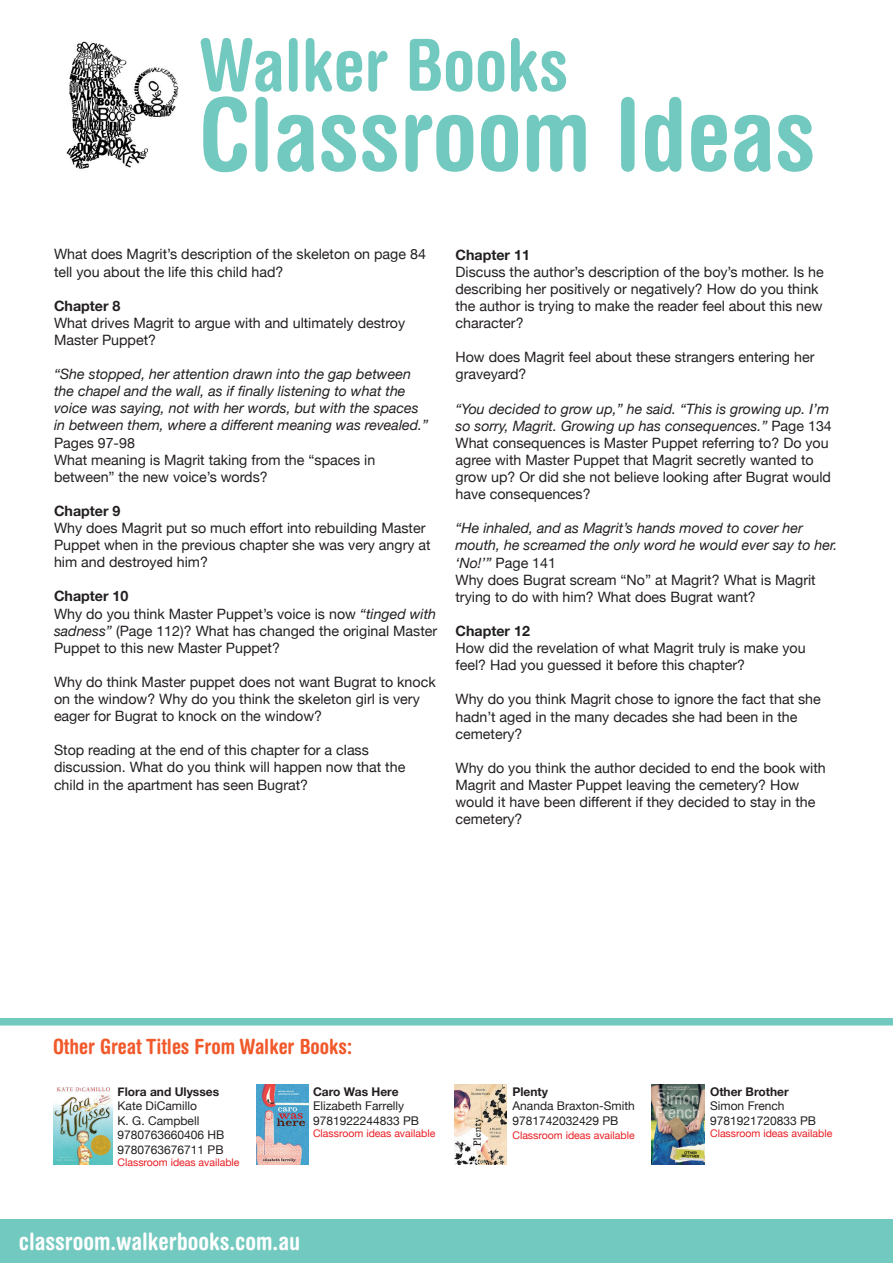
<style>
.page{position:relative;width:893px;height:1263px;background:#fff}
.page>*{position:absolute;margin:0;border:0;box-sizing:border-box;transform-origin:0 0}
.t1{font:700 condensed 100.5px "Helvetica Rounded";color:#72c9bf}
.t2{font:700 condensed 72px "Helvetica Rounded";color:#72c9bf}
.t3{font:700 condensed 24px "Helvetica Rounded";color:#fffefe}
.t4{font:700 condensed 21px "Helvetica Rounded";color:#f1592b}
.t5{font:14.25px/17.1px "Helvetica Neue";color:#231f20}
.t6{font:italic 14.25px/17.1px "Helvetica Neue";color:#231f20}
.t7{font:700 14.25px "Helvetica Neue";color:#231f20}
.t8{font:12px/14.4px "Helvetica Neue";color:#231f20}
.t9{font:700 12px "Helvetica Neue";color:#231f20}
.t10{font:10.5px "Helvetica Neue";color:#ea1d23}
.s1{font-weight:700}
.s2{font-style:italic}
.s3{font-style:normal}
</style>
<div class="page">
<div style="left:0;top:1219px;width:893px;height:44px;background:#72c9bf"></div>
<img style="left:66px;top:41px;width:113px;height:128px">
<img style="left:455px;top:1084px;width:52px;height:81px">
<div style="left:0;top:1018px;width:893px;height:7px;background:#72c9bf"></div>
<img style="left:652px;top:1084px;width:52px;height:81px">
<img style="left:256px;top:1084px;width:52px;height:81px">
<img style="left:53px;top:1087px;width:60px;height:77px">
<h2 class="t2" style="left:199px;top:21px;width:371px">Walker Books</h2>
<h1 class="t1" style="left:199px;top:74px;width:618px">Classroom Ideas</h1>
<p class="t5" style="left:54px;top:247px;width:373px">What does Magrit’s description of the skeleton on page 84 tell you about the life this child had?</p>
<p class="t7" style="left:54px;top:294px;width:68px">Chapter 8</p>
<p class="t5" style="left:54px;top:315px;width:353px">What drives Magrit to argue with and ultimately destroy<br>Master Puppet?</p>
<p class="t6" style="left:54px;top:366px;width:376px">“She stopped, her attention drawn into the gap between the chapel and the wall, as if finally listening to what the voice was saying, not with her words, but with the spaces in between them, where a different meaning was revealed.”</p>
<p class="t5" style="left:54px;top:435px;width:323px">Pages 97-98<br>What meaning is Magrit taking from the “spaces in between” the new voice’s words?</p>
<p class="t7" style="left:54px;top:500px;width:68px">Chapter 9</p>
<p class="t5" style="left:54px;top:520px;width:378px">Why does Magrit put so much effort into rebuilding Master<br>Puppet when in the previous chapter she was very angry at him and destroyed him?</p>
<p class="t5" style="left:54px;top:589px;width:385px"><span class="s1">Chapter 10<br></span>Why do you think Master Puppet’s voice is now <span class="s2">“tinged with sadness”</span> (Page 112)? What has changed the original Master Puppet to this new Master Puppet?</p>
<p class="t5" style="left:54px;top:674px;width:383px">Why do think Master puppet does not want Bugrat to knock on the window? Why do you think the skeleton girl is very eager for Bugrat to knock on the window?</p>
<p class="t5" style="left:54px;top:742px;width:353px">Stop reading at the end of this chapter for a class discussion. What do you think will happen now that the child in the apartment has seen Bugrat?</p>
<p class="t7" style="left:455px;top:243px;width:76px">Chapter 11</p>
<p class="t5" style="left:455px;top:264px;width:370px">Discuss the author’s description of the boy’s mother. Is he describing her positively or negatively? How do you think the author is trying to make the reader feel about this new character?</p>
<p class="t5" style="left:455px;top:350px;width:360px">How does Magrit feel about these strangers entering her graveyard?</p>
<p class="t5" style="left:455px;top:401px;width:378px"><span class="s2">“You decided to grow up,” he said. “This is growing up. I’m so sorry, Magrit. Growing up has consequences.”</span> Page 134<br>What consequences is Master Puppet referring to? Do you agree with Master Puppet that Magrit secretly wanted to grow up? Or did she not believe looking after Bugrat would have consequences?</p>
<p class="t6" style="left:455px;top:521px;width:383px">“He inhaled, and as Magrit’s hands moved to cover her mouth, he screamed the only word he would ever say to her. ‘No!’” <span class="s3">Page 141<br>Why does Bugrat scream “No” at Magrit? What is Magrit trying to do with him? What does Bugrat want?</span></p>
<p class="t7" style="left:455px;top:620px;width:76px">Chapter 12</p>
<p class="t5" style="left:455px;top:640px;width:352px">How did the revelation of what Magrit truly is make you feel? Had you guessed it before this chapter?</p>
<p class="t5" style="left:455px;top:692px;width:367px">Why do you think Magrit chose to ignore the fact that she hadn’t aged in the many decades she had been in the cemetery?</p>
<p class="t5" style="left:455px;top:760px;width:372px">Why do you think the author decided to end the book with Magrit and Master Puppet leaving the cemetery? How would it have been different if they decided to stay in the cemetery?</p>
<h3 class="t4" style="left:53px;top:1033px;width:301px">Other Great Titles From Walker Books:</h3>
<p class="t9" style="left:118px;top:1082px;width:103px">Flora and Ulysses</p>
<p class="t8" style="left:118px;top:1099px;width:108px">Kate DiCamillo<br>K. G. Campbell<br>9780763660406 HB<br>9780763676711 PB</p>
<p class="t10" style="left:118px;top:1155px;width:124px">Classroom ideas available</p>
<p class="t9" style="left:313px;top:1082px;width:87px">Caro Was Here</p>
<p class="t8" style="left:313px;top:1099px;width:108px">Elizabeth Farrelly<br>9781922244833 PB</p>
<p class="t10" style="left:313px;top:1126px;width:124px">Classroom ideas available</p>
<h3 class="t3" style="left:19px;top:1226px;width:283px">classroom.walkerbooks.com.au</h3>
<p class="t9" style="left:512px;top:1082px;width:37px">Plenty</p>
<p class="t8" style="left:512px;top:1099px;width:124px">Ananda Braxton-Smith<br>9781742032429 PB</p>
<p class="t10" style="left:512px;top:1128px;width:124px">Classroom ideas available</p>
<p class="t9" style="left:710px;top:1082px;width:80px">Other Brother</p>
<p class="t8" style="left:710px;top:1099px;width:108px">Simon French<br>9781921720833 PB</p>
<p class="t10" style="left:710px;top:1126px;width:124px">Classroom ideas available</p>
</div>
